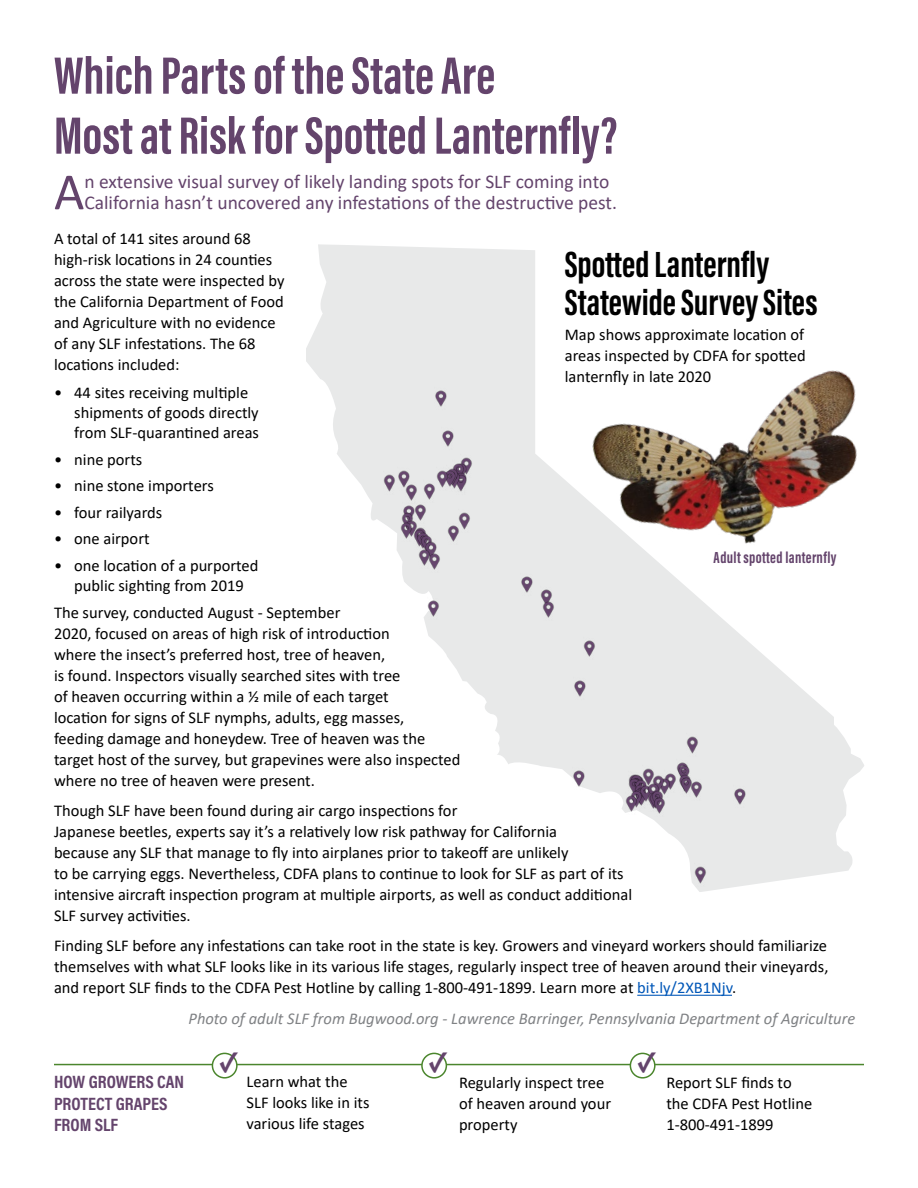
<style>
.page{position:relative;width:918px;height:1188px;background:#fff}
.page>*{position:absolute;margin:0;border:0;box-sizing:border-box;transform-origin:0 0}
.Heading_Title_H1_ada{font:700 54px/60px "Acumin Pro Extra Cond";color:#64446c}
.Subtitle_ada{font:52.65px "Calibri";color:#64446c}
.Image_Headline_ada{font:700 37.5px/37.5px "Acumin Pro Extra Cond";color:#000}
.t1{font:900 24.75px "Acumin Pro";color:#64446c}
.Subtitle_ada-2{font:19.5px/21px "Calibri";color:#64446c}
.Protect_Figure_Title{font:700 18px/21.6px "Acumin Pro Cond";color:#64446c}
.Body_Text_ada{font:16.5px/21px "Calibri";color:#000}
.t2{font:italic 16.5px "Calibri";color:#808285}
.t3{font:700 16.5px "Acumin Pro Extra Cond";letter-spacing:.02em;color:#64446c}
.s1{color:#0057b8}
</style>
<div class="page">
<hr style="left:637px;top:995px;width:95px;height:1px;background:#0057b8">
<svg style="left:306px;top:244px;width:558px;height:648px"></svg>
<img style="left:429px;top:387px;width:24px;height:24px">
<img style="left:454px;top:454px;width:25px;height:24px">
<img style="left:471px;top:460px;width:2px;height:9px">
<img style="left:446px;top:460px;width:25px;height:9px">
<img style="left:466px;top:469px;width:7px;height:2px">
<img style="left:449px;top:471px;width:24px;height:24px">
<img style="left:442px;top:468px;width:24px;height:24px">
<img style="left:440px;top:465px;width:25px;height:24px">
<img style="left:438px;top:466px;width:24px;height:24px">
<img style="left:430px;top:467px;width:24px;height:24px">
<img style="left:417px;top:479px;width:24px;height:24px">
<img style="left:392px;top:467px;width:24px;height:13px">
<img style="left:377px;top:471px;width:25px;height:24px">
<img style="left:399px;top:480px;width:25px;height:22px">
<img style="left:408px;top:500px;width:25px;height:29px">
<img style="left:397px;top:502px;width:24px;height:14px">
<img style="left:395px;top:509px;width:25px;height:9px">
<img style="left:399px;top:516px;width:25px;height:10px">
<img style="left:395px;top:518px;width:24px;height:25px">
<img style="left:452px;top:509px;width:25px;height:24px">
<img style="left:441px;top:522px;width:25px;height:24px">
<img style="left:408px;top:526px;width:24px;height:24px">
<img style="left:411px;top:529px;width:24px;height:24px">
<img style="left:414px;top:531px;width:24px;height:14px">
<img style="left:419px;top:538px;width:24px;height:11px">
<img style="left:413px;top:545px;width:24px;height:25px">
<img style="left:422px;top:549px;width:25px;height:25px">
<img style="left:515px;top:572px;width:24px;height:25px">
<img style="left:422px;top:597px;width:24px;height:24px">
<img style="left:534px;top:586px;width:24px;height:24px">
<img style="left:536px;top:598px;width:25px;height:24px">
<img style="left:577px;top:636px;width:24px;height:24px">
<img style="left:436px;top:426px;width:24px;height:25px">
<img style="left:568px;top:676px;width:24px;height:25px">
<img style="left:680px;top:733px;width:25px;height:24px">
<img style="left:728px;top:784px;width:24px;height:24px">
<img style="left:670px;top:759px;width:25px;height:10px">
<img style="left:672px;top:761px;width:24px;height:10px">
<img style="left:682px;top:771px;width:15px;height:2px">
<img style="left:677px;top:773px;width:22px;height:25px">
<img style="left:684px;top:777px;width:24px;height:24px">
<img style="left:660px;top:769px;width:22px;height:25px">
<img style="left:670px;top:775px;width:7px;height:25px">
<img style="left:622px;top:771px;width:48px;height:23px">
<img style="left:636px;top:765px;width:24px;height:14px">
<img style="left:567px;top:766px;width:24px;height:25px">
<img style="left:648px;top:772px;width:2px;height:7px">
<img style="left:624px;top:771px;width:24px;height:4px">
<img style="left:622px;top:775px;width:25px;height:16px">
<img style="left:628px;top:780px;width:13px;height:4px">
<img style="left:634px;top:782px;width:7px;height:5px">
<img style="left:641px;top:779px;width:25px;height:8px">
<img style="left:648px;top:787px;width:21px;height:7px">
<img style="left:648px;top:794px;width:24px;height:24px">
<img style="left:624px;top:787px;width:24px;height:24px">
<img style="left:619px;top:791px;width:25px;height:24px">
<img style="left:688px;top:863px;width:25px;height:24px">
<img style="left:585px;top:363px;width:279px;height:214px">
<hr style="left:54px;top:1064px;width:810px;height:1px;background:#4b862d">
<div style="left:212px;top:1053px;width:25px;height:25px;background:#fff;border-radius:50%"></div>
<div style="left:212px;top:1053px;width:26px;height:26px;border:2px solid #4b862d;border-radius:50%"></div>
<div style="left:422px;top:1053px;width:24px;height:25px;background:#fff;border-radius:50%"></div>
<div style="left:421px;top:1053px;width:26px;height:26px;border:2px solid #4b862d;border-radius:50%"></div>
<div style="left:630px;top:1053px;width:25px;height:25px;background:#fff;border-radius:50%"></div>
<div style="left:630px;top:1053px;width:26px;height:26px;border:2px solid #4b862d;border-radius:50%"></div>
<h1 class="Heading_Title_H1_ada" style="left:54px;top:45px;width:565px">Which Parts of the State Are<br>Most at Risk for Spotted Lanternfly?</h1>
<p class="Subtitle_ada" style="left:54px;top:155px;width:32px">A</p>
<p class="Subtitle_ada-2" style="left:84px;top:171px;width:534px">n extensive visual survey of likely landing spots for SLF coming into<br>California hasn’t uncovered any infestations of the destructive pest.</p>
<p class="Body_Text_ada" style="left:54px;top:227px;width:232px">A total of 141 sites around 68 high-risk locations in 24 counties across the state were inspected by the California Department of Food and Agriculture with no evidence of any SLF infestations. The 68 locations included:</p>
<p class="Body_Text_ada" style="left:74px;top:383px;width:186px;line-height:19.8px;text-indent:-20px">• 44 sites receiving multiple shipments of goods directly from SLF-quarantined areas</p>
<p class="Body_Text_ada" style="left:54px;top:448px;width:90px">• nine ports</p>
<p class="Body_Text_ada" style="left:54px;top:475px;width:161px">• nine stone importers</p>
<p class="Body_Text_ada" style="left:54px;top:501px;width:110px">• four railyards</p>
<p class="Body_Text_ada" style="left:54px;top:528px;width:97px">• one airport</p>
<p class="Body_Text_ada" style="left:54px;top:555px;width:206px;line-height:19.8px;text-align:center">• one location of a purported public sighting from 2019</p>
<p class="Body_Text_ada" style="left:54px;top:602px;width:408px">The survey, conducted August - September<br>2020, focused on areas of high risk of introduction<br>where the insect’s preferred host, tree of heaven,<br>is found. Inspectors visually searched sites with tree<br>of heaven occurring within a ½ mile of each target<br>location for signs of SLF nymphs, adults, egg masses,<br>feeding damage and honeydew. Tree of heaven was the target host of the survey, but grapevines were also inspected where no tree of heaven were present.</p>
<p class="Body_Text_ada" style="left:54px;top:800px;width:580px">Though SLF have been found during air cargo inspections for<br>Japanese beetles, experts say it’s a relatively low risk pathway for California<br>because any SLF that manage to fly into airplanes prior to takeoff are unlikely<br>to be carrying eggs. Nevertheless, CDFA plans to continue to look for SLF as part of its intensive aircraft inspection program at multiple airports, as well as conduct additional SLF survey activities.</p>
<p class="Body_Text_ada" style="left:54px;top:935px;width:776px;text-align:justify">Finding SLF before any infestations can take root in the state is key. Growers and vineyard workers should familiarize themselves with what SLF looks like in its various life stages, regularly inspect tree of heaven around their vineyards, and report SLF finds to the CDFA Pest Hotline by calling 1-800-491-1899. Learn more at <span class="s1">bit.ly/2XB1Njv</span>.</p>
<h2 class="Image_Headline_ada" style="left:565px;top:245px;width:254px">Spotted Lanternfly<br>Statewide Survey Sites</h2>
<p class="Body_Text_ada" style="left:565px;top:323px;width:242px;text-align:justify">Map shows approximate location of areas inspected by CDFA for spotted lanternfly in late 2020</p>
<p class="t3" style="left:714px;top:547px;width:124px">Adult spotted lanternfly</p>
<p class="t2" style="left:189px;top:1007px;width:668px">Photo of adult SLF from Bugwood.org - Lawrence Barringer, Pennsylvania Department of Agriculture</p>
<h2 class="Protect_Figure_Title" style="left:54px;top:1071px;width:132px">HOW GROWERS CAN<br>PROTECT GRAPES<br>FROM SLF</h2>
<h3 class="t1" style="left:219px;top:1045px;width:20px">✓</h3>
<h3 class="t1" style="left:429px;top:1045px;width:20px">✓</h3>
<h3 class="t1" style="left:637px;top:1045px;width:20px">✓</h3>
<p class="Body_Text_ada" style="left:247px;top:1071px;width:124px">Learn what the<br>SLF looks like in its various life stages</p>
<p class="Body_Text_ada" style="left:459px;top:1072px;width:154px">Regularly inspect tree of heaven around your property</p>
<p class="Body_Text_ada" style="left:666px;top:1072px;width:147px">Report SLF finds to the CDFA Pest Hotline<br>1-800-491-1899</p>
</div>
